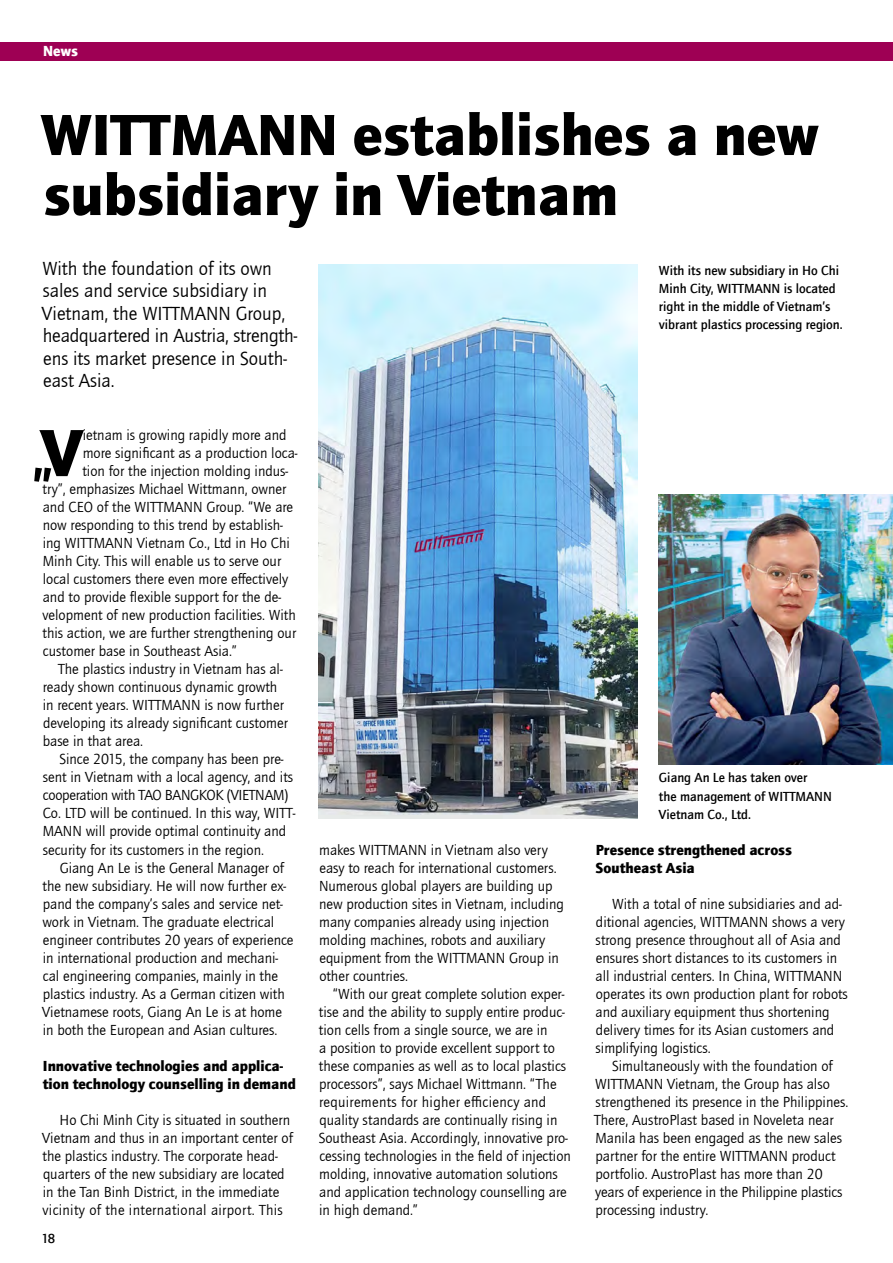
<style>
.page{position:relative;width:893px;height:1263px;background:#fff}
.page>*{position:absolute;margin:0;border:0;box-sizing:border-box;transform-origin:0 0}
.t1{font:900 69px "Quay Sans ITC Com";color:#000}
.t2{font:900 60px/60px "Quay Sans ITC Com";color:#000}
.t3{font:19.5px/22.5px "Quay Sans ITC Com";color:#000}
.t4{font:15px/18px "Quay Sans ITC Com";color:#000}
.t5{font:900 15px/18px "Quay Sans ITC Com";color:#000}
.t6{font:15px "Quay Sans ITC Com";letter-spacing:-.02em;color:#000}
.t7{font:900 15px "Quay Sans ITC Com";color:#fff}
.t8{font:500 13.5px/18px "Quay Sans ITC Com";color:#000}
</style>
<div class="page">
<img style="left:659px;top:494px;width:234px;height:270px">
<div style="left:0;top:43px;width:893px;height:18px;background:#9e0054"></div>
<img style="left:319px;top:264px;width:319px;height:554px">
<svg style="left:34px;top:468px;width:17px;height:14px"></svg>
<p class="t7" style="left:43px;top:41px;width:36px">News</p>
<h2 class="t2" style="left:41px;top:103px;width:780px">WITTMANN establishes a new subsidiary in Vietnam</h2>
<h3 class="t3" style="left:42px;top:257px;width:257px">With the foundation of its own sales and service subsidiary in<br>Vietnam, the WITTMANN Group, headquartered in Austria, strength&shy;ens its market presence in South&shy;east Asia.</h3>
<h1 class="t1" style="left:41px;top:408px;width:43px">V</h1>
<p class="t4" style="left:83px;top:426px;width:205px">ietnam is growing rapidly more and</p>
<p class="t4" style="left:83px;top:444px;width:216px">more significant as a production loca-</p>
<p class="t4" style="left:82px;top:462px;width:207px">tion for the injection molding indus-</p>
<p class="t4" style="left:42px;top:480px;width:245px">try”, emphasizes Michael Wittmann, owner</p>
<p class="t4" style="left:43px;top:498px;width:252px">and CEO of the WITTMANN Group. “We are</p>
<p class="t4" style="left:43px;top:516px;width:242px">now responding to this trend by establish-</p>
<p class="t4" style="left:43px;top:534px;width:249px">ing WITTMANN Vietnam Co., Ltd in Ho Chi</p>
<p class="t4" style="left:43px;top:552px;width:240px">Minh City. This will enable us to serve our</p>
<p class="t4" style="left:43px;top:570px;width:247px">local customers there even more effectively</p>
<p class="t4" style="left:43px;top:588px;width:240px">and to provide flexible support for the de-</p>
<p class="t4" style="left:43px;top:606px;width:255px">velopment of new production facilities. With</p>
<p class="t4" style="left:42px;top:624px;width:255px">this action, we are further strengthening our</p>
<p class="t4" style="left:43px;top:642px;width:195px">customer base in Southeast Asia.”</p>
<p class="t4" style="left:58px;top:660px;width:226px">The plastics industry in Vietnam has al-</p>
<p class="t4" style="left:43px;top:678px;width:236px">ready shown continuous dynamic growth</p>
<p class="t4" style="left:43px;top:696px;width:243px">in recent years. WITTMANN is now further</p>
<p class="t4" style="left:43px;top:714px;width:246px">developing its already significant customer</p>
<p class="t4" style="left:43px;top:732px;width:102px">base in that area.</p>
<p class="t4" style="left:59px;top:750px;width:226px">Since 2015, the company has been pre-</p>
<p class="t4" style="left:43px;top:768px;width:252px">sent in Vietnam with a local agency, and its</p>
<p class="t6" style="left:43px;top:787px;width:247px">cooperation with TAO BANGKOK (VIETNAM)</p>
<p class="t4" style="left:43px;top:804px;width:254px">Co. LTD will be continued. In this way, WITT-</p>
<p class="t4" style="left:43px;top:822px;width:245px">MANN will provide optimal continuity and</p>
<p class="t4" style="left:43px;top:840px;width:223px">security for its customers in the region.</p>
<p class="t4" style="left:60px;top:858px;width:226px">Giang An Le is the General Manager of</p>
<p class="t4" style="left:42px;top:876px;width:245px">the new subsidiary. He will now further ex-</p>
<p class="t4" style="left:43px;top:894px;width:242px">pand the company’s sales and service net-</p>
<p class="t4" style="left:42px;top:912px;width:233px">work in Vietnam. The graduate electrical</p>
<p class="t4" style="left:43px;top:930px;width:252px">engineer contributes 20 years of experience</p>
<p class="t4" style="left:43px;top:948px;width:237px">in international production and mechani-</p>
<p class="t4" style="left:43px;top:966px;width:237px">cal engineering companies, mainly in the</p>
<p class="t4" style="left:43px;top:984px;width:244px">plastics industry. As a German citizen with</p>
<p class="t4" style="left:42px;top:1003px;width:241px">Vietnamese roots, Giang An Le is at home</p>
<p class="t4" style="left:43px;top:1021px;width:236px">in both the European and Asian cultures.</p>
<p class="t5" style="left:43px;top:1056px;width:255px">Innovative technologies and applica&shy;tion technology counselling in demand</p>
<p class="t4" style="left:42px;top:1111px;width:252px;text-indent:17px">Ho Chi Minh City is situated in southern Vietnam and thus in an important center of the plastics industry. The corporate head&shy;quarters of the new subsidiary are located in the Tan Binh District, in the immediate vicinity of the international airport. This</p>
<p class="t8" style="left:41px;top:1229px;width:15px">18</p>
<p class="t4" style="left:319px;top:840px;width:246px">makes WITTMANN in Vietnam also very easy to reach for international customers.<br>Numerous global players are building up new production sites in Vietnam, including many companies already using injection molding machines, robots and auxiliary equipment from the WITTMANN Group in other countries.</p>
<p class="t4" style="left:319px;top:985px;width:254px;text-indent:14px">“With our great complete solution exper&shy;tise and the ability to supply entire produc&shy;tion cells from a single source, we are in<br>a position to provide excellent support to these companies as well as to local plastics processors”, says Michael Wittmann. “The requirements for higher efficiency and quality standards are continually rising in Southeast Asia. Accordingly, innovative pro&shy;cessing technologies in the field of injection molding, innovative automation solutions and application technology counselling are in high demand.”</p>
<p class="t8" style="left:659px;top:261px;width:185px">With its new subsidiary in Ho Chi Minh City, WITTMANN is located right in the middle of Vietnam’s vibrant plastics processing region.</p>
<p class="t8" style="left:659px;top:769px;width:174px">Giang An Le has taken over<br>the management of WITTMANN<br>Vietnam Co., Ltd.</p>
<p class="t5" style="left:596px;top:840px;width:198px">Presence strengthened across<br>Southeast Asia</p>
<p class="t4" style="left:595px;top:894px;width:254px;text-indent:17px">With a total of nine subsidiaries and ad&shy;ditional agencies, WITTMANN shows a very strong presence throughout all of Asia and ensures short distances to its customers in all industrial centers. In China, WITTMANN operates its own production plant for robots and auxiliary equipment thus shortening delivery times for its Asian customers and simplifying logistics.</p>
<p class="t4" style="left:594px;top:1057px;width:256px;text-indent:18px">Simultaneously with the foundation of WITTMANN Vietnam, the Group has also strengthened its presence in the Philippines.<br>There, AustroPlast based in Noveleta near Manila has been engaged as the new sales partner for the entire WITTMANN product portfolio. AustroPlast has more than 20 years of experience in the Philippine plastics processing industry.</p>
</div>
